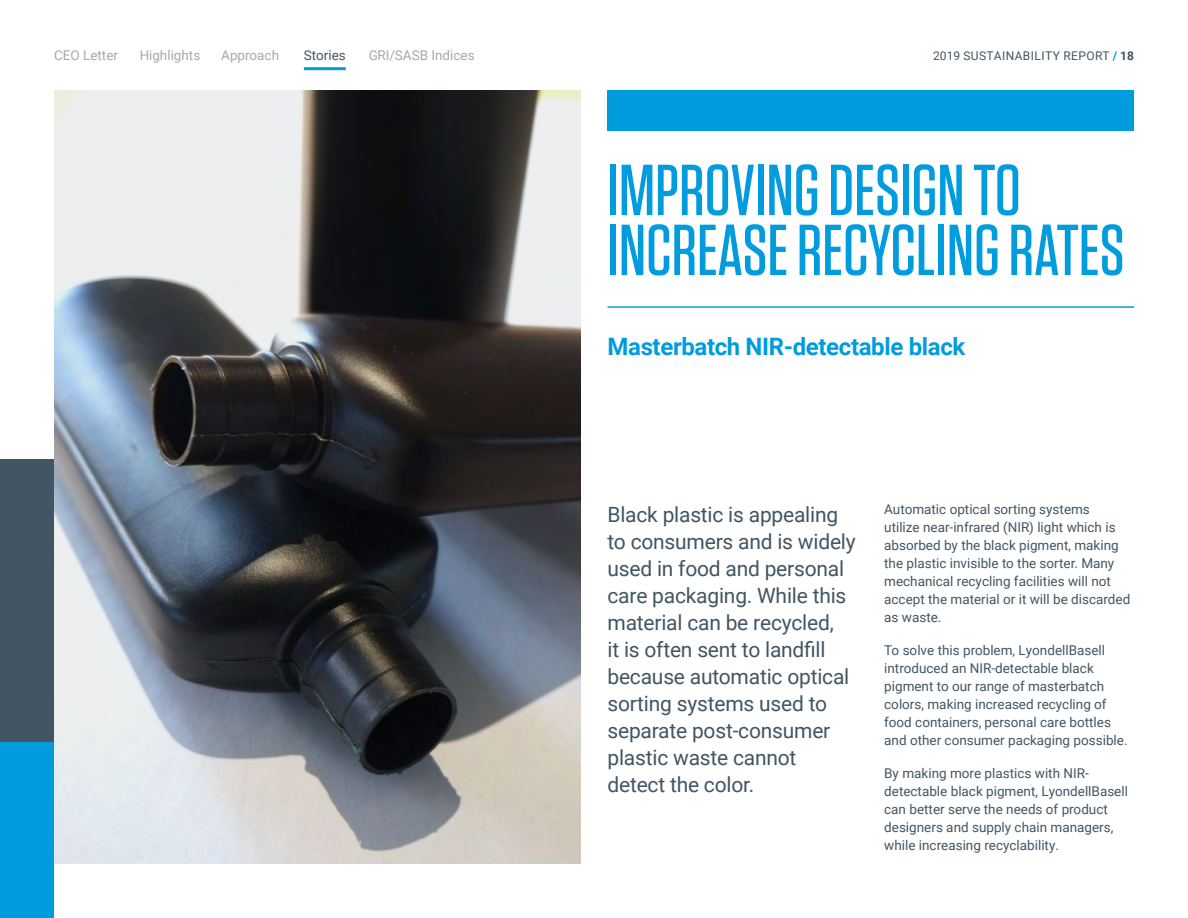
<style>
.page{position:relative;width:1188px;height:918px;background:#fff}
.page>*{position:absolute;margin:0;border:0;box-sizing:border-box;transform-origin:0 0}
.t1{font:500 72px/60px "Tungsten";color:#009cde}
.t2{font:700 24px "Roboto";letter-spacing:-.015em;color:#009cde}
.t3{font:21px/27px "Roboto";letter-spacing:-.01em;color:#425563}
.t4{font:13.5px/18px "Roboto";color:#425563}
.t5{font:12px "Roboto";letter-spacing:.035em;color:#425563}
.s1{font-weight:700;color:#009cde}
.s2{font-weight:700}
</style>
<div class="page">
<div style="left:608px;top:90px;width:526px;height:40px;background:#009cde"></div>
<hr style="left:608px;top:306px;width:526px;height:2px;background:#009cde">
<img style="left:54px;top:90px;width:526px;height:774px">
<div style="left:0;top:742px;width:54px;height:176px;background:#009cde"></div>
<div style="left:0;top:459px;width:54px;height:283px;background:#425563"></div>
<hr style="left:304px;top:67px;width:42px;height:3px;background:#009cde">
<p class="t4" style="left:54px;top:46px;width:66px">CEO Letter</p>
<p class="t4" style="left:140px;top:46px;width:62px">Highlights</p>
<p class="t4" style="left:221px;top:46px;width:59px">Approach</p>
<p class="t4" style="left:304px;top:46px;width:43px">Stories</p>
<p class="t4" style="left:368px;top:46px;width:108px">GRI/SASB Indices</p>
<p class="t5" style="left:933px;top:48px;width:202px">2019 SUSTAINABILITY REPORT <span class="s1">/</span> <span class="s2">18</span></p>
<h1 class="t1" style="left:608px;top:161px;width:519px">IMPROVING DESIGN TO<br>INCREASE RECYCLING RATES</h1>
<h2 class="t2" style="left:608px;top:330px;width:359px">Masterbatch NIR-detectable black</h2>
<p class="t3" style="left:608px;top:500px;width:250px">Black plastic is appealing to consumers and is widely used in food and personal care packaging. While this material can be recycled,<br>it is often sent to landfill because automatic optical sorting systems used to separate post-consumer plastic waste cannot detect the color.</p>
<p class="t4" style="left:884px;top:500px;width:248px">Automatic optical sorting systems<br>utilize near-infrared (NIR) light which is absorbed by the black pigment, making the plastic invisible to the sorter. Many mechanical recycling facilities will not accept the material or it will be discarded as waste.</p>
<p class="t4" style="left:884px;top:641px;width:245px">To solve this problem, LyondellBasell introduced an NIR-detectable black pigment to our range of masterbatch colors, making increased recycling of food containers, personal care bottles and other consumer packaging possible.</p>
<p class="t4" style="left:884px;top:764px;width:245px">By making more plastics with NIR&shy;detectable black pigment, LyondellBasell can better serve the needs of product designers and supply chain managers, while increasing recyclability.</p>
</div>
